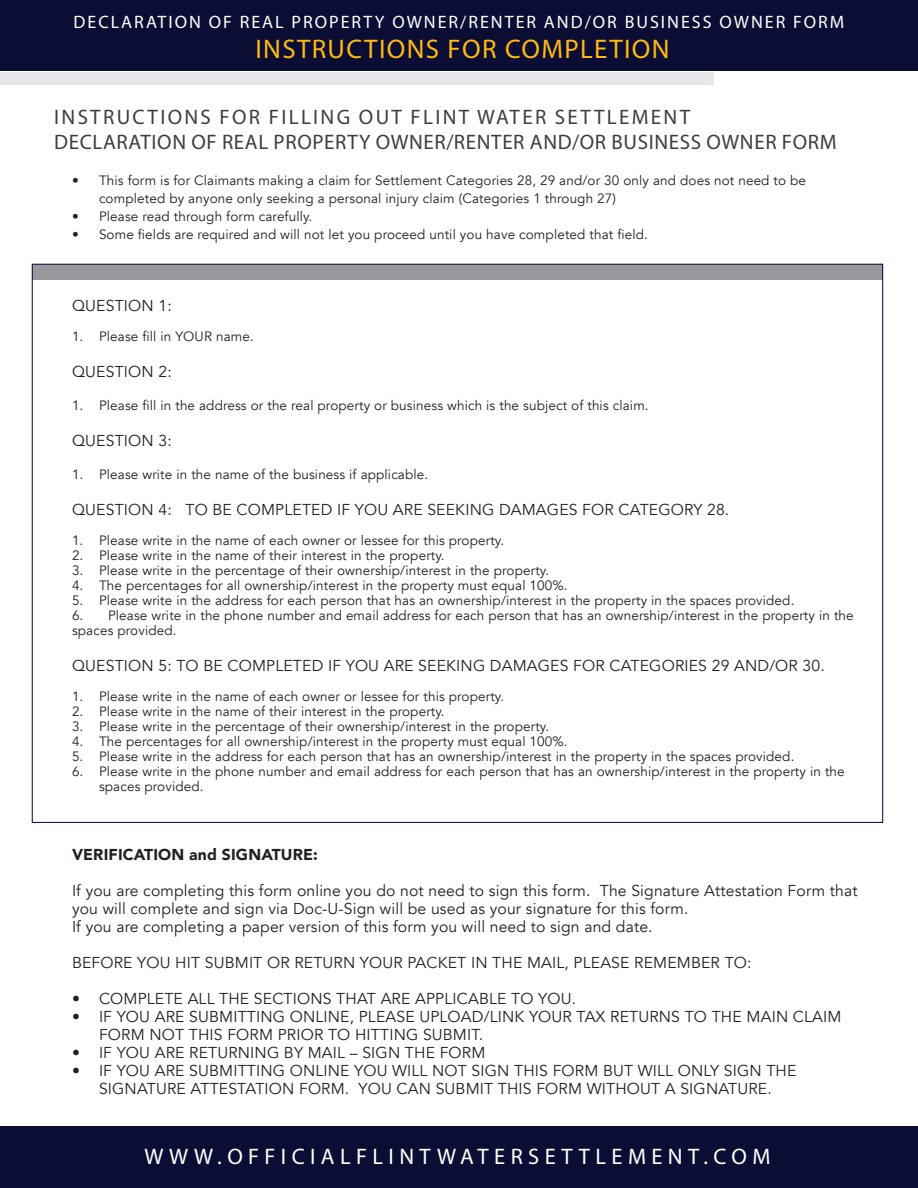
<style>
.page{position:relative;width:918px;height:1188px;background:#fff}
.page>*{position:absolute;margin:0;border:0;box-sizing:border-box;transform-origin:0 0}
.t1{font:27px "Myriad Pro";letter-spacing:.05em;color:#fcba13}
.t2{font:22.5px "Myriad Pro";letter-spacing:.24em;color:#fff}
.Title_01_black{font:21px "Myriad Pro";letter-spacing:.03em;color:#3e3e3f}
.Title_01_black-2{font:21px "Myriad Pro";letter-spacing:.11em;color:#3e3e3f}
.t3{font:18px "Myriad Pro";letter-spacing:.11em;color:#fff}
.Text_02_white{font:15.75px/18px "Avenir";letter-spacing:.01em;color:#231f20}
.Text_02_white-2{font:900 15.75px "Avenir";letter-spacing:.01em;color:#231f20}
.Text_02_white-3{font:13.5px/15px "Avenir";letter-spacing:.01em;color:#231f20}
</style>
<div class="page">
<div style="left:32px;top:264px;width:851px;height:15px;background:#97999c"></div>
<div style="left:0;top:72px;width:713px;height:13px;background:#e6e7e9"></div>
<div style="left:0;top:0;width:918px;height:70px;background:#0b0d34"></div>
<div style="left:1px;top:1126px;width:917px;height:62px;background:#0b0d34"></div>
<p class="t3" style="left:74px;top:11px;width:772px">DECLARATION OF REAL PROPERTY OWNER/RENTER AND/OR BUSINESS OWNER FORM</p>
<p class="t1" style="left:255px;top:33px;width:416px">INSTRUCTIONS FOR COMPLETION</p>
<p class="Title_01_black-2" style="left:54px;top:104px;width:637px">INSTRUCTIONS FOR FILLING OUT FLINT WATER SETTLEMENT</p>
<p class="Title_01_black" style="left:54px;top:129px;width:784px">DECLARATION OF REAL PROPERTY OWNER/RENTER AND/OR BUSINESS OWNER FORM</p>
<p class="Text_02_white-3" style="left:99px;top:172px;width:709px;line-height:18px;text-indent:-27px">• This form is for Claimants making a claim for Settlement Categories 28, 29 and/or 30 only and does not need to be completed by anyone only seeking a personal injury claim (Categories 1 through 27)</p>
<p class="Text_02_white-3" style="left:72px;top:209px;width:242px">• Please read through form carefully.</p>
<p class="Text_02_white-3" style="left:72px;top:227px;width:578px">• Some fields are required and will not let you proceed until you have completed that field.</p>
<p class="Text_02_white" style="left:72px;top:297px;width:101px">QUESTION 1:</p>
<p class="Text_02_white-3" style="left:72px;top:329px;width:183px">1. Please fill in YOUR name.</p>
<p class="Text_02_white" style="left:72px;top:363px;width:101px">QUESTION 2:</p>
<p class="Text_02_white-3" style="left:72px;top:398px;width:578px">1. Please fill in the address or the real property or business which is the subject of this claim.</p>
<p class="Text_02_white" style="left:72px;top:432px;width:101px">QUESTION 3:</p>
<p class="Text_02_white-3" style="left:72px;top:467px;width:358px">1. Please write in the name of the business if applicable.</p>
<p class="Text_02_white" style="left:72px;top:501px;width:659px">QUESTION 4: TO BE COMPLETED IF YOU ARE SEEKING DAMAGES FOR CATEGORY 28.</p>
<p class="Text_02_white-3" style="left:72px;top:533px;width:434px">1. Please write in the name of each owner or lessee for this property.</p>
<p class="Text_02_white-3" style="left:72px;top:548px;width:374px">2. Please write in the name of their interest in the property.</p>
<p class="Text_02_white-3" style="left:72px;top:563px;width:479px">3. Please write in the percentage of their ownership/interest in the property.</p>
<p class="Text_02_white-3" style="left:72px;top:578px;width:497px">4. The percentages for all ownership/interest in the property must equal 100%.</p>
<p class="Text_02_white-3" style="left:72px;top:593px;width:724px">5. Please write in the address for each person that has an ownership/interest in the property in the spaces provided.</p>
<p class="Text_02_white-3" style="left:72px;top:608px;width:783px">6. Please write in the phone number and email address for each person that has an ownership/interest in the property in the spaces provided.</p>
<p class="Text_02_white" style="left:72px;top:657px;width:754px">QUESTION 5: TO BE COMPLETED IF YOU ARE SEEKING DAMAGES FOR CATEGORIES 29 AND/OR 30.</p>
<p class="Text_02_white-3" style="left:72px;top:689px;width:434px">1. Please write in the name of each owner or lessee for this property.</p>
<p class="Text_02_white-3" style="left:72px;top:704px;width:374px">2. Please write in the name of their interest in the property.</p>
<p class="Text_02_white-3" style="left:72px;top:719px;width:479px">3. Please write in the percentage of their ownership/interest in the property.</p>
<p class="Text_02_white-3" style="left:72px;top:734px;width:497px">4. The percentages for all ownership/interest in the property must equal 100%.</p>
<p class="Text_02_white-3" style="left:72px;top:749px;width:724px">5. Please write in the address for each person that has an ownership/interest in the property in the spaces provided.</p>
<p class="Text_02_white-3" style="left:99px;top:764px;width:747px;text-indent:-27px">6. Please write in the phone number and email address for each person that has an ownership/interest in the property in the spaces provided.</p>
<p class="Text_02_white-2" style="left:72px;top:841px;width:247px">VERIFICATION and SIGNATURE:</p>
<p class="Text_02_white" style="left:72px;top:882px;width:787px">If you are completing this form online you do not need to sign this form. The Signature Attestation Form that you will complete and sign via Doc-U-Sign will be used as your signature for this form.</p>
<p class="Text_02_white" style="left:72px;top:918px;width:582px">If you are completing a paper version of this form you will need to sign and date.</p>
<p class="Text_02_white" style="left:72px;top:954px;width:681px">BEFORE YOU HIT SUBMIT OR RETURN YOUR PACKET IN THE MAIL, PLEASE REMEMBER TO:</p>
<p class="Text_02_white" style="left:72px;top:990px;width:506px">• COMPLETE ALL THE SECTIONS THAT ARE APPLICABLE TO YOU.</p>
<p class="Text_02_white" style="left:99px;top:1008px;width:744px;text-indent:-27px">• IF YOU ARE SUBMITTING ONLINE, PLEASE UPLOAD/LINK YOUR TAX RETURNS TO THE MAIN CLAIM<br>FORM NOT THIS FORM PRIOR TO HITTING SUBMIT.</p>
<p class="Text_02_white" style="left:72px;top:1044px;width:415px">• IF YOU ARE RETURNING BY MAIL – SIGN THE FORM</p>
<p class="Text_02_white" style="left:72px;top:1062px;width:726px;text-align:center">• IF YOU ARE SUBMITTING ONLINE YOU WILL NOT SIGN THIS FORM BUT WILL ONLY SIGN THE<br>SIGNATURE ATTESTATION FORM. YOU CAN SUBMIT THIS FORM WITHOUT A SIGNATURE.</p>
<p class="t2" style="left:145px;top:1143px;width:627px">WWW.OFFICIALFLINTWATERSETTLEMENT.COM</p>
</div>
